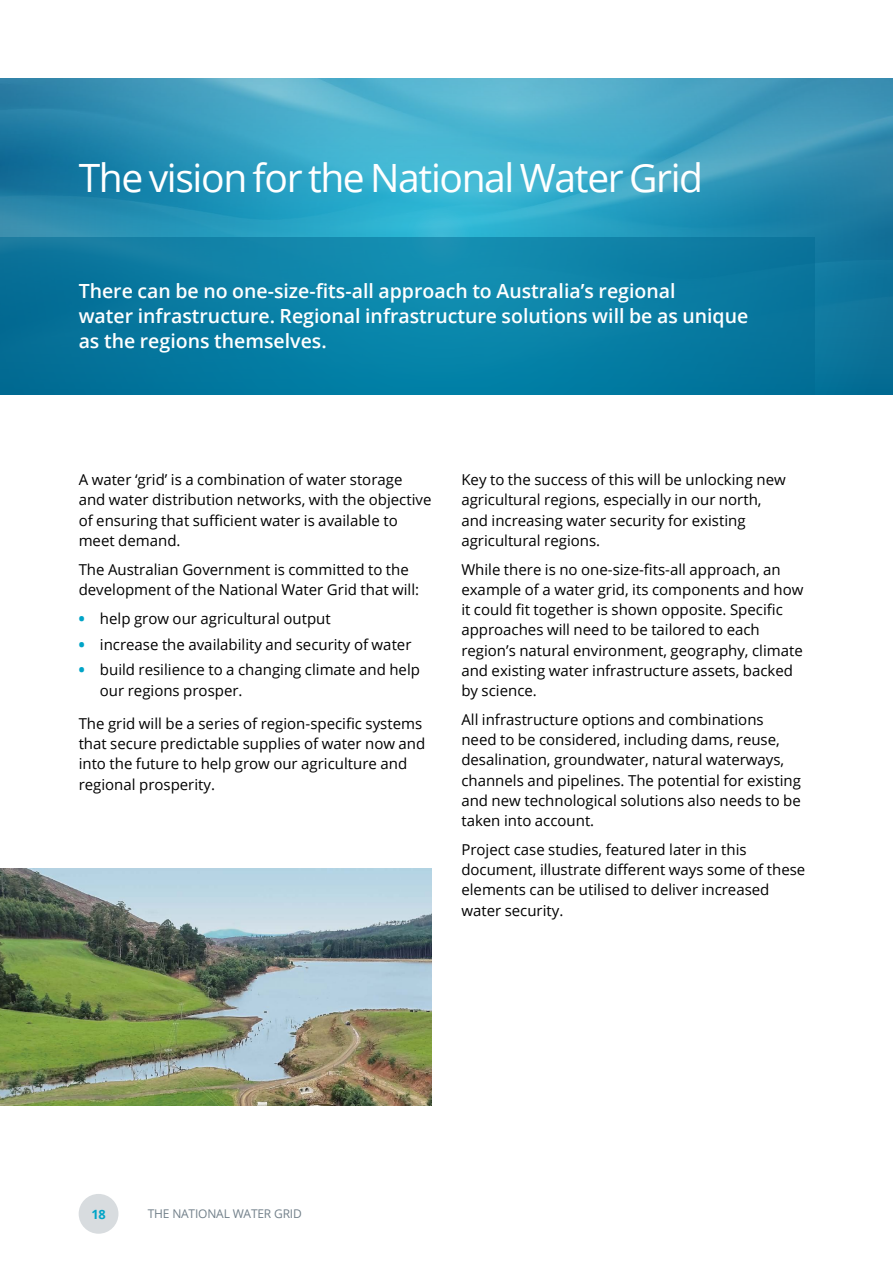
<style>
.page{position:relative;width:893px;height:1263px;background:#fff}
.page>*{position:absolute;margin:0;border:0;box-sizing:border-box;transform-origin:0 0}
.HEADING_1__CHAPTER_T{font:39px "Open Sans";letter-spacing:-.035em;color:#fff}
.INTRO_PARA_REVERSED{font:600 19.5px/24.8px "Open Sans";color:#fff}
.BODY{font:15px/20.2px "Open Sans";color:#000}
.t1{font:700 12.75px "Open Sans";color:#00a4c7}
.t2{font:12px "Open Sans";letter-spacing:-.015em;color:#72808a}
.s1{font-weight:800;color:#00a4c7}
</style>
<div class="page">
<img style="left:0;top:79px;width:893px;height:316px">
<svg style="left:0;top:237px;width:814px;height:158px;background:#097da3"></svg>
<img style="left:0;top:868px;width:432px;height:237px">
<div style="left:79px;top:1194px;width:39px;height:40px;background:#d8dcdf;border-radius:50%"></div>
<h1 class="HEADING_1__CHAPTER_T" style="left:79px;top:151px;width:626px">The vision for the National Water Grid</h1>
<p class="INTRO_PARA_REVERSED" style="left:79px;top:279px;width:671px">There can be no one-size-fits-all approach to Australia’s regional<br>water infrastructure. Regional infrastructure solutions will be as unique as the regions themselves.</p>
<p class="BODY" style="left:79px;top:469px;width:354px">A water ‘grid’ is a combination of water storage and water distribution networks, with the objective of ensuring that sufficient water is available to meet demand.</p>
<p class="BODY" style="left:79px;top:559px;width:342px">The Australian Government is committed to the development of the National Water Grid that will:</p>
<p class="BODY" style="left:79px;top:608px;width:254px"><span class="s1">•</span> help grow our agricultural output</p>
<p class="BODY" style="left:79px;top:634px;width:334px"><span class="s1">•</span> increase the availability and security of water</p>
<p class="BODY" style="left:100px;top:658px;width:322px;line-height:21px;text-indent:-21px"><span class="s1">•</span> build resilience to a changing climate and help our regions prosper.</p>
<p class="BODY" style="left:79px;top:713px;width:348px">The grid will be a series of region‑specific systems that secure predictable supplies of water now and into the future to help grow our agriculture and regional prosperity.</p>
<p class="BODY" style="left:461px;top:469px;width:326px">Key to the success of this will be unlocking new agricultural regions, especially in our north, and increasing water security for existing agricultural regions.</p>
<p class="BODY" style="left:461px;top:559px;width:343px">While there is no one-size-fits-all approach, an example of a water grid, its components and how it could fit together is shown opposite. Specific approaches will need to be tailored to each region’s natural environment, geography, climate and existing water infrastructure assets, backed by science.</p>
<p class="BODY" style="left:461px;top:709px;width:341px">All infrastructure options and combinations need to be considered, including dams, reuse, desalination, groundwater, natural waterways, channels and pipelines. The potential for existing and new technological solutions also needs to be taken into account.</p>
<p class="BODY" style="left:461px;top:839px;width:345px">Project case studies, featured later in this document, illustrate different ways some of these elements can be utilised to deliver increased water security.</p>
<p class="t1" style="left:91px;top:1205px;width:16px">18</p>
<p class="t2" style="left:148px;top:1205px;width:156px">THE NATIONAL WATER GRID</p>
</div>
